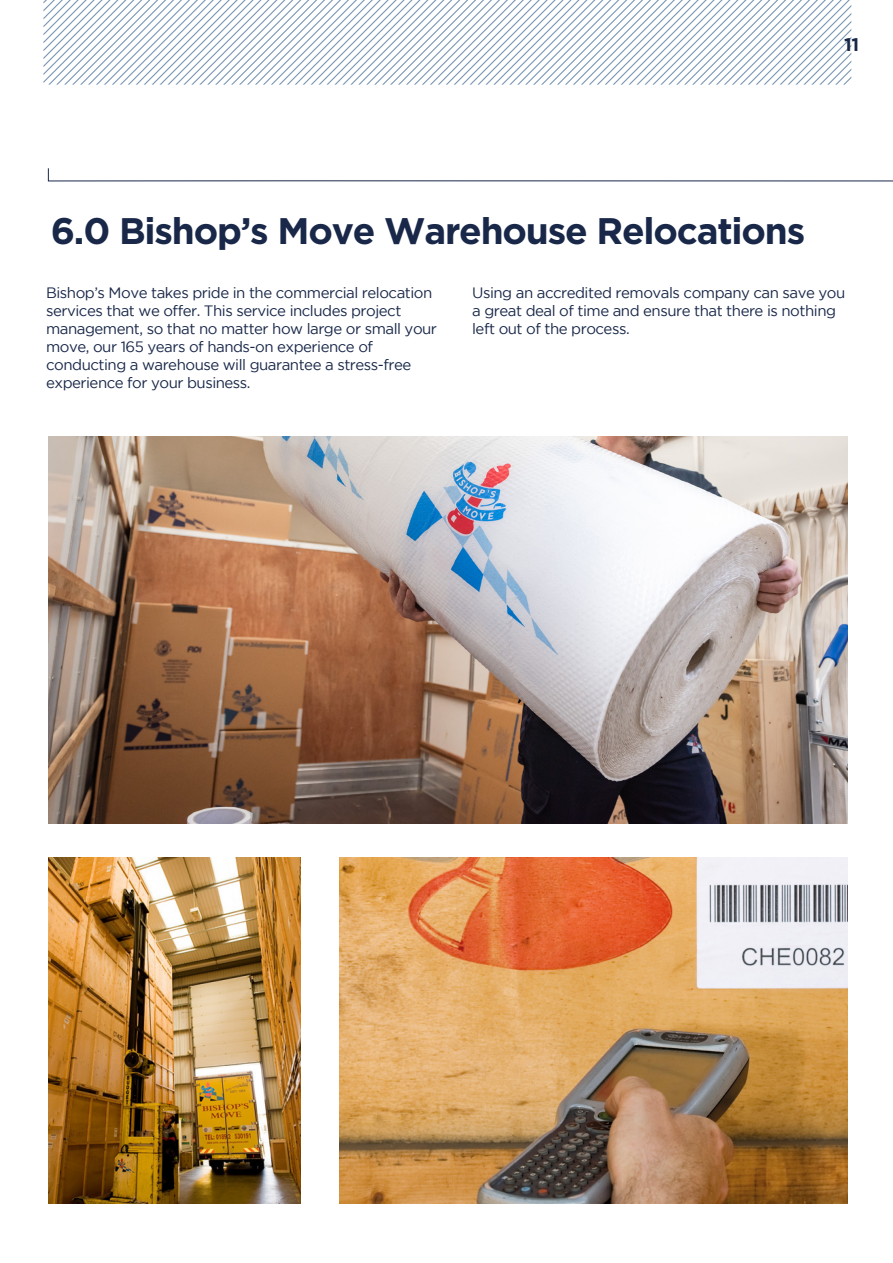
<style>
.page{position:relative;width:893px;height:1263px;background:#fff}
.page>*{position:absolute;margin:0;border:0;box-sizing:border-box;transform-origin:0 0}
.t1{font:700 36.9px "Gotham";letter-spacing:-.03em;color:#192849}
.t2{font:700 18.3px "Gotham";color:#192849}
.t3{font:15px/18px "Gotham";letter-spacing:-.03em;color:#192849}
</style>
<div class="page">
<svg style="left:48px;top:168px;width:845px;height:14px"></svg>
<svg style="left:43px;top:0;width:809px;height:85px"></svg>
<img style="left:48px;top:436px;width:800px;height:388px">
<img style="left:48px;top:858px;width:252px;height:345px">
<img style="left:339px;top:858px;width:509px;height:345px">
<p class="t2" style="left:844px;top:34px;width:16px">11</p>
<h1 class="t1" style="left:51px;top:210px;width:756px">6.0 Bishop’s Move Warehouse Relocations</h1>
<p class="t3" style="left:46px;top:284px;width:392px">Bishop’s Move takes pride in the commercial relocation services that we offer. This service includes project management, so that no matter how large or small your move, our 165 years of hands-on experience of conducting a warehouse will guarantee a stress-free experience for your business.</p>
<p class="t3" style="left:472px;top:284px;width:375px">Using an accredited removals company can save you a great deal of time and ensure that there is nothing left out of the process.</p>
</div>
